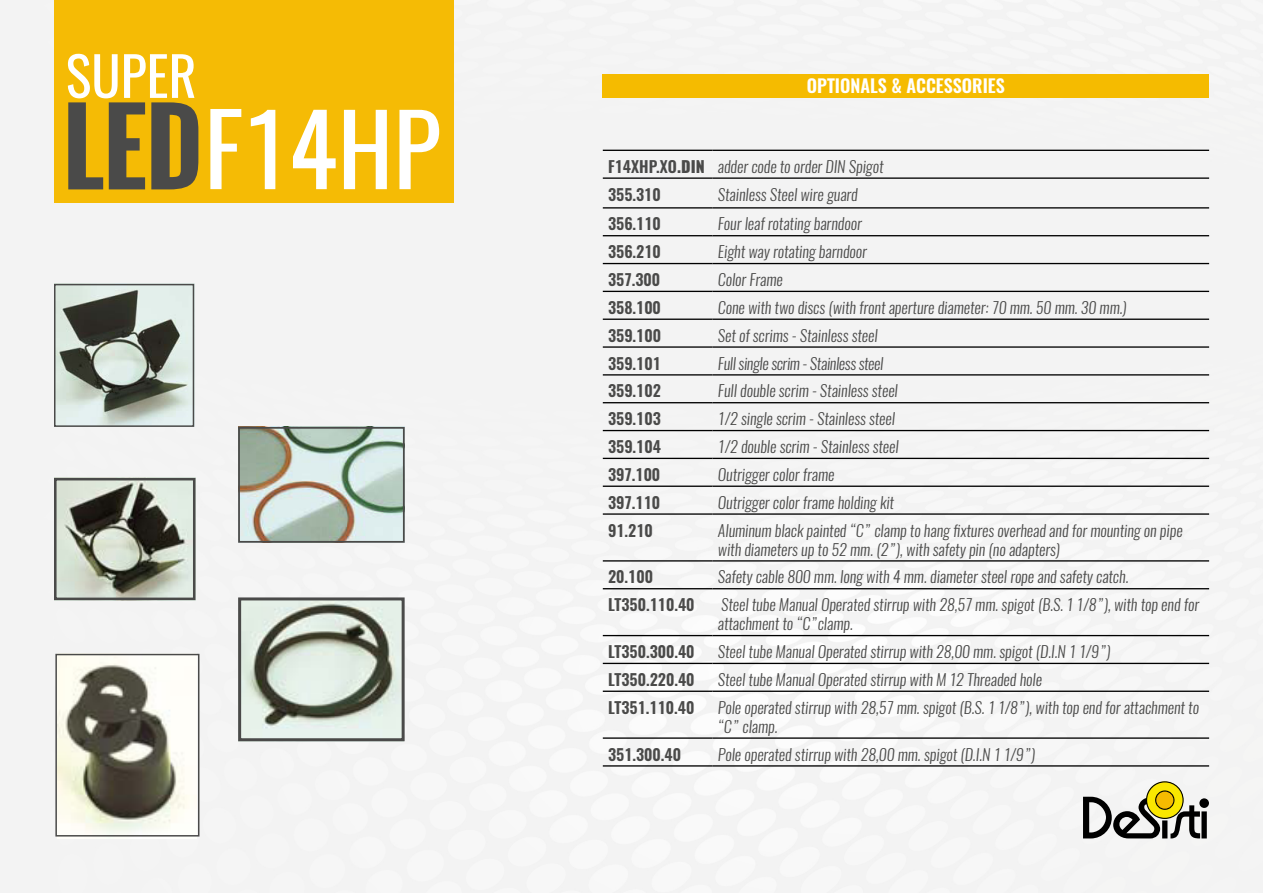
<style>
.page{position:relative;width:1263px;height:893px;background:#f3f3f3}
.page>*{position:absolute;margin:0;border:0;box-sizing:border-box;transform-origin:0 0}
.t1{font:97.95px "Oswald";color:#fff}
.t2{font:54px "Oswald";color:#fff}
.t3{font:600 18px "Oswald";color:#fff}
.t4{font:italic 300 15.9px/19px "Oswald";color:#4a4a49}
.t5{font:600 15.9px "Oswald";color:#4a4a49}
.t6{font:italic 300 15.9px "Oswald";letter-spacing:-.02em;color:#4a4a49}
.s1{font-weight:700;font-size:99px;color:#4a4a49}
.s2{font-size:99px}
.s3{font-weight:600;font-style:normal}
.s4{font-weight:800;font-style:normal}
</style>
<div class="page">
<svg style="left:1083px;top:781px;width:126px;height:58px"></svg>
<div style="left:54px;top:0;width:399px;height:203px;background:#f5bb05"></div>
<hr style="left:603px;top:150px;width:110px;height:1px;background:#000">
<hr style="left:713px;top:150px;width:496px;height:1px;background:#000">
<hr style="left:603px;top:177px;width:110px;height:2px;background:#000">
<hr style="left:713px;top:177px;width:496px;height:2px;background:#000">
<hr style="left:603px;top:207px;width:110px;height:2px;background:#000">
<hr style="left:713px;top:207px;width:496px;height:2px;background:#000">
<hr style="left:603px;top:235px;width:110px;height:1px;background:#000">
<hr style="left:713px;top:235px;width:496px;height:1px;background:#000">
<hr style="left:603px;top:263px;width:110px;height:1px;background:#000">
<hr style="left:713px;top:263px;width:496px;height:1px;background:#000">
<hr style="left:603px;top:291px;width:110px;height:1px;background:#000">
<hr style="left:713px;top:291px;width:496px;height:1px;background:#000">
<hr style="left:603px;top:319px;width:110px;height:1px;background:#000">
<hr style="left:713px;top:319px;width:496px;height:1px;background:#000">
<hr style="left:603px;top:346px;width:110px;height:2px;background:#000">
<hr style="left:713px;top:346px;width:496px;height:2px;background:#000">
<hr style="left:603px;top:374px;width:110px;height:2px;background:#000">
<hr style="left:713px;top:374px;width:496px;height:2px;background:#000">
<hr style="left:603px;top:402px;width:110px;height:1px;background:#000">
<hr style="left:713px;top:402px;width:496px;height:1px;background:#000">
<hr style="left:603px;top:430px;width:110px;height:1px;background:#000">
<hr style="left:713px;top:430px;width:496px;height:1px;background:#000">
<hr style="left:603px;top:458px;width:110px;height:1px;background:#000">
<hr style="left:713px;top:458px;width:496px;height:1px;background:#000">
<hr style="left:603px;top:486px;width:110px;height:1px;background:#000">
<hr style="left:713px;top:486px;width:496px;height:1px;background:#000">
<hr style="left:603px;top:513px;width:110px;height:2px;background:#000">
<hr style="left:713px;top:513px;width:496px;height:2px;background:#000">
<hr style="left:603px;top:560px;width:110px;height:2px;background:#000">
<hr style="left:713px;top:560px;width:496px;height:2px;background:#000">
<hr style="left:603px;top:588px;width:110px;height:1px;background:#000">
<hr style="left:713px;top:588px;width:496px;height:1px;background:#000">
<hr style="left:603px;top:635px;width:110px;height:1px;background:#000">
<hr style="left:713px;top:635px;width:496px;height:1px;background:#000">
<hr style="left:603px;top:663px;width:110px;height:1px;background:#000">
<hr style="left:713px;top:663px;width:496px;height:1px;background:#000">
<hr style="left:603px;top:691px;width:110px;height:1px;background:#000">
<hr style="left:713px;top:691px;width:496px;height:1px;background:#000">
<hr style="left:603px;top:737px;width:110px;height:2px;background:#000">
<hr style="left:713px;top:737px;width:496px;height:2px;background:#000">
<hr style="left:603px;top:765px;width:110px;height:2px;background:#000">
<hr style="left:713px;top:765px;width:496px;height:2px;background:#000">
<img style="left:57px;top:287px;width:134px;height:137px">
<img style="left:58px;top:482px;width:134px;height:114px">
<img style="left:242px;top:601px;width:159px;height:136px">
<img style="left:241px;top:430px;width:161px;height:110px">
<img style="left:58px;top:657px;width:139px;height:182px">
<div style="left:54px;top:284px;width:140px;height:143px;border:2px solid #4a4a49"></div>
<div style="left:238px;top:427px;width:167px;height:116px;border:2px solid #4a4a49"></div>
<div style="left:55px;top:654px;width:144px;height:182px;border:2px solid #4a4a49"></div>
<div style="left:54px;top:478px;width:142px;height:122px;border:3px solid #4a4a49"></div>
<div style="left:238px;top:597px;width:167px;height:144px;border:3px solid #4a4a49"></div>
<div style="left:603px;top:74px;width:606px;height:23px;background:#f5bb00"></div>
<h2 class="t2" style="left:66px;top:39px;width:132px">SUPER</h2>
<h1 class="t1" style="left:63px;top:81px;width:379px"><span class="s1">LED</span><span class="s2">F</span>14HP</h1>
<p class="t3" style="left:807px;top:73px;width:199px">OPTIONALS &amp; ACCESSORIES</p>
<p class="t4" style="left:608px;top:152px;width:277px;line-height:27.9px"><span class="s3">F14XHP.XO</span><span class="s4">.DIN</span> adder code to order DIN Spigot<br><span class="s3">355.310</span></p>
<p class="t4" style="left:718px;top:185px;width:141px">Stainless Steel wire guard</p>
<p class="t5" style="left:608px;top:213px;width:54px">356.110</p>
<p class="t4" style="left:718px;top:214px;width:145px">Four leaf rotating barndoor</p>
<p class="t5" style="left:608px;top:241px;width:54px">356.210</p>
<p class="t4" style="left:718px;top:242px;width:150px">Eight way rotating barndoor</p>
<p class="t5" style="left:608px;top:269px;width:53px">357.300</p>
<p class="t4" style="left:718px;top:270px;width:66px">Color Frame</p>
<p class="t5" style="left:608px;top:296px;width:54px">358.100</p>
<p class="t4" style="left:718px;top:298px;width:410px">Cone with two discs (with front aperture diameter: 70 mm. 50 mm. 30 mm.)</p>
<p class="t5" style="left:608px;top:324px;width:54px">359.100</p>
<p class="t4" style="left:718px;top:326px;width:161px">Set of scrims - Stainless steel</p>
<p class="t5" style="left:608px;top:352px;width:54px">359.101</p>
<p class="t6" style="left:718px;top:352px;width:167px">Full single scrim - Stainless steel</p>
<p class="t5" style="left:608px;top:380px;width:54px">359.102</p>
<p class="t4" style="left:718px;top:381px;width:181px">Full double scrim - Stainless steel</p>
<p class="t5" style="left:608px;top:408px;width:54px">359.103</p>
<p class="t4" style="left:718px;top:409px;width:179px">1/2 single scrim - Stainless steel</p>
<p class="t5" style="left:608px;top:436px;width:54px">359.104</p>
<p class="t4" style="left:718px;top:437px;width:182px">1/2 double scrim - Stainless steel</p>
<p class="t5" style="left:608px;top:463px;width:54px">397.100</p>
<p class="t4" style="left:718px;top:465px;width:118px">Outrigger color frame</p>
<p class="t5" style="left:608px;top:491px;width:54px">397.110</p>
<p class="t4" style="left:718px;top:493px;width:178px">Outrigger color frame holding kit</p>
<p class="t5" style="left:608px;top:519px;width:46px">91.210</p>
<p class="t4" style="left:718px;top:521px;width:466px">Aluminum black painted “C” clamp to hang fixtures overhead and for mounting on pipe with diameters up to 52 mm. (2”), with safety pin (no adapters)</p>
<p class="t5" style="left:608px;top:566px;width:46px">20.100</p>
<p class="t4" style="left:718px;top:567px;width:412px">Safety cable 800 mm. long with 4 mm. diameter steel rope and safety catch.</p>
<p class="t5" style="left:608px;top:594px;width:88px">LT350.110.40</p>
<p class="t4" style="left:718px;top:595px;width:483px">Steel tube Manual Operated stirrup with 28,57 mm. spigot (B.S. 1 1/8”), with top end for attachment to “C”clamp.</p>
<p class="t5" style="left:608px;top:641px;width:88px">LT350.300.40</p>
<p class="t4" style="left:718px;top:642px;width:394px">Steel tube Manual Operated stirrup with 28,00 mm. spigot (D.I.N 1 1/9”)</p>
<p class="t5" style="left:608px;top:668px;width:88px">LT350.220.40</p>
<p class="t4" style="left:718px;top:670px;width:326px">Steel tube Manual Operated stirrup with M 12 Threaded hole</p>
<p class="t5" style="left:608px;top:696px;width:88px">LT351.110.40</p>
<p class="t4" style="left:718px;top:698px;width:483px">Pole operated stirrup with 28,57 mm. spigot (B.S. 1 1/8”), with top end for attachment to “C” clamp.</p>
<p class="t5" style="left:608px;top:743px;width:74px">351.300.40</p>
<p class="t4" style="left:718px;top:745px;width:319px">Pole operated stirrup with 28,00 mm. spigot (D.I.N 1 1/9”)</p>
</div>
